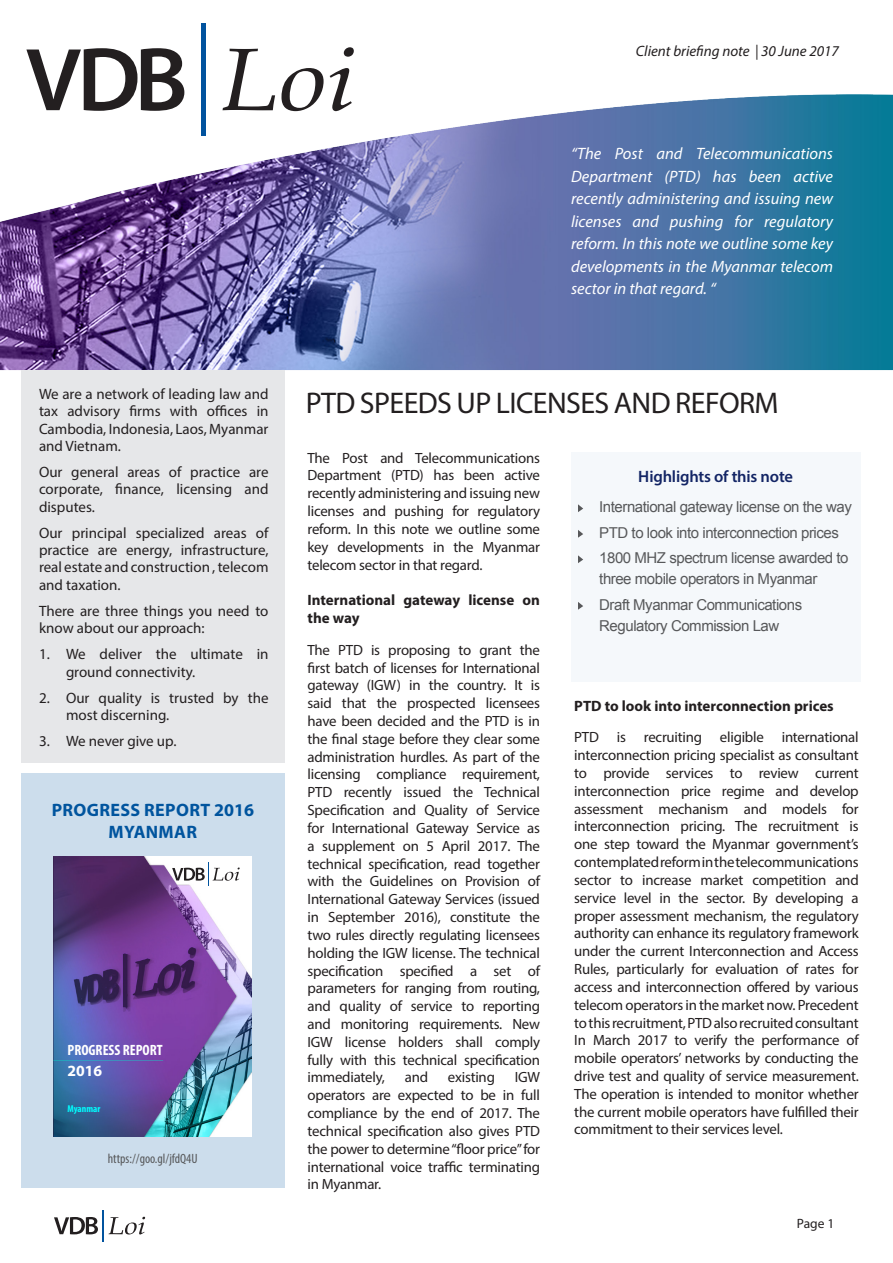
<style>
.page{position:relative;width:893px;height:1263px;background:#fff}
.page>*{position:absolute;margin:0;border:0;box-sizing:border-box;transform-origin:0 0}
.t1{font:30px "Myriad Pro";letter-spacing:-.02em;color:#231f20}
.t2{font:700 18px/21.6px "Myriad Pro";letter-spacing:.02em;color:#00549e;text-align:center}
.t3{font:italic 16.5px/22.5px "Myriad Pro";color:#fff;text-align:justify}
.t4{font:600 16.5px "Myriad Pro";letter-spacing:-.01em;color:#132565}
.t5{font:700 15.6px "Myriad Pro";color:#fff}
.t6{font:15px/17.2px "Myriad Pro";color:#231f20;text-align:justify}
.t7{font:15px/21px "Arial";letter-spacing:-.03em;color:#57585a}
.header_1{font:700 15px/18px "Myriad Pro";color:#231f20}
.t8{font:italic 15px "Myriad Pro";color:#231f20}
.t9{font:700 condensed 15px "Myriad Pro";color:#fff}
.Normal_Para{font:14.85px/17.9px "Myriad Pro";letter-spacing:-.015em;color:#231f20;text-align:justify}
.t10{font:condensed 13.5px "Myriad Pro";color:#57585a}
.t11{font:13.5px "Myriad Pro";color:#231f20}
.t12{font:700 condensed 10.05px "Myriad Pro";color:#0ff}
</style>
<div class="page">
<svg style="left:54px;top:1217px;width:44px;height:17px"></svg>
<hr style="left:103px;top:1210px;width:1px;height:31px;background:#01539e">
<svg style="left:109px;top:1217px;width:36px;height:17px"></svg>
<div style="left:21px;top:774px;width:264px;height:414px;background:#ccddec"></div>
<img style="left:0;top:48px;width:893px;height:339px">
<div style="left:571px;top:452px;width:289px;height:230px;background:#f5f8fb"></div>
<svg style="left:578px;top:504px;width:5px;height:8px"></svg>
<svg style="left:578px;top:530px;width:5px;height:8px"></svg>
<svg style="left:578px;top:555px;width:5px;height:8px"></svg>
<svg style="left:578px;top:602px;width:5px;height:8px"></svg>
<svg style="left:26px;top:48px;width:158px;height:63px"></svg>
<div style="left:201px;top:23px;width:5px;height:112px;background:#01539e"></div>
<svg style="left:223px;top:49px;width:52px;height:61px"></svg>
<svg style="left:281px;top:68px;width:43px;height:43px"></svg>
<svg style="left:330px;top:47px;width:24px;height:64px"></svg>
<div style="left:21px;top:370px;width:263px;height:393px;background:#e6e7e9"></div>
<img style="left:54px;top:856px;width:198px;height:281px">
<svg style="left:172px;top:862px;width:68px;height:24px;background:#d2d1d4"></svg>
<p class="t6" style="left:39px;top:385px;width:231px">We are a network of leading law and tax advisory firms with offices in Cambodia, Indonesia, Laos, Myanmar and Vietnam.</p>
<p class="t6" style="left:39px;top:463px;width:231px">Our general areas of practice are corporate, finance, licensing and disputes.</p>
<p class="t6" style="left:39px;top:524px;width:231px">Our principal specialized areas of practice are energy, infrastructure, real estate and construction , telecom and taxation.</p>
<p class="t6" style="left:39px;top:602px;width:231px">There are three things you need to know about our approach:</p>
<p class="t6" style="left:66px;top:645px;width:204px;text-indent:-27px">1. We deliver the ultimate in ground connectivity.</p>
<p class="t6" style="left:66px;top:689px;width:204px;text-indent:-27px">2. Our quality is trusted by the most discerning.</p>
<p class="t6" style="left:39px;top:732px;width:139px">3. We never give up.</p>
<p class="t2" style="left:52px;top:799px;width:204px">PROGRESS REPORT 2016<br>MYANMAR</p>
<p class="t9" style="left:67px;top:1041px;width:97px">PROGRESS REPORT</p>
<p class="t5" style="left:67px;top:1060px;width:36px">2016</p>
<p class="t12" style="left:67px;top:1102px;width:34px">Myanmar</p>
<p class="t10" style="left:108px;top:1150px;width:91px">https://goo.gl/jfdQ4U</p>
<p class="t8" style="left:636px;top:41px;width:204px">Client briefing note | 30 June 2017</p>
<p class="t3" style="left:571px;top:142px;width:263px">“The Post and Telecommunications Department (PTD) has been active recently administering and issuing new licenses and pushing for regulatory reform. In this note we outline some key developments in the Myanmar telecom sector in that regard. “</p>
<p class="t1" style="left:306px;top:384px;width:474px">PTD SPEEDS UP LICENSES AND REFORM</p>
<p class="Normal_Para" style="left:308px;top:448px;width:234px">The Post and Telecommunications Department (PTD) has been active recently administering and issuing new licenses and pushing for regulatory reform. In this note we outline some key developments in the Myanmar telecom sector in that regard.</p>
<p class="header_1" style="left:308px;top:591px;width:234px">International gateway license on the way</p>
<p class="Normal_Para" style="left:308px;top:640px;width:234px">The PTD is proposing to grant the first batch of licenses for International gateway (IGW) in the country. It is said that the prospected licensees have been decided and the PTD is in the final stage before they clear some administration hurdles. As part of the licensing compliance requirement, PTD recently issued the Technical Specification and Quality of Service for International Gateway Service as a supplement on 5 April 2017. The technical specification, read together with the Guidelines on Provision of International Gateway Services (issued in September 2016), constitute the two rules directly regulating licensees holding the IGW license. The technical specification specified a set of parameters for ranging from routing, and quality of service to reporting and monitoring requirements. New IGW license holders shall comply fully with this technical specification immediately,</p>
<p class="Normal_Para" style="left:405px;top:1068px;width:25px">and</p>
<p class="Normal_Para" style="left:448px;top:1068px;width:49px">existing</p>
<p class="Normal_Para" style="left:308px;top:1068px;width:234px;text-indent:207px">IGW operators are expected to be in full compliance by the end of 2017. The technical specification also gives PTD the power to determine “floor price” for international voice traffic terminating in Myanmar.</p>
<p class="t4" style="left:638px;top:466px;width:156px">Highlights of this note</p>
<p class="t7" style="left:599px;top:496px;width:254px">International gateway license on the way</p>
<p class="t7" style="left:599px;top:522px;width:241px">PTD to look into interconnection prices</p>
<p class="t7" style="left:599px;top:547px;width:251px">1800 MHZ spectrum license awarded to three mobile operators in Myanmar</p>
<p class="t7" style="left:599px;top:594px;width:204px">Draft Myanmar Communications<br>Regulatory Commission Law</p>
<p class="header_1" style="left:574px;top:696px;width:261px">PTD to look into interconnection prices</p>
<p class="Normal_Para" style="left:574px;top:728px;width:286px">PTD is recruiting eligible international interconnection pricing specialist as consultant to provide services to review current interconnection price regime and develop assessment mechanism and models for interconnection pricing. The recruitment is one step toward the Myanmar government’s contemplated reform in the telecommunications sector to increase market competition and service level in the sector. By developing a proper assessment mechanism, the regulatory authority can enhance its regulatory framework under the current Interconnection and Access Rules, particularly for evaluation of rates for access and interconnection offered by various telecom operators in the market now. Precedent to this recruitment, PTD also recruited consultant In March 2017 to verify the performance of mobile operators’ networks by conducting the drive test and quality of service measurement.<br>The operation is intended to monitor whether the current mobile operators have fulfilled their commitment to their services level.</p>
<p class="t11" style="left:797px;top:1215px;width:39px">Page 1</p>
</div>
